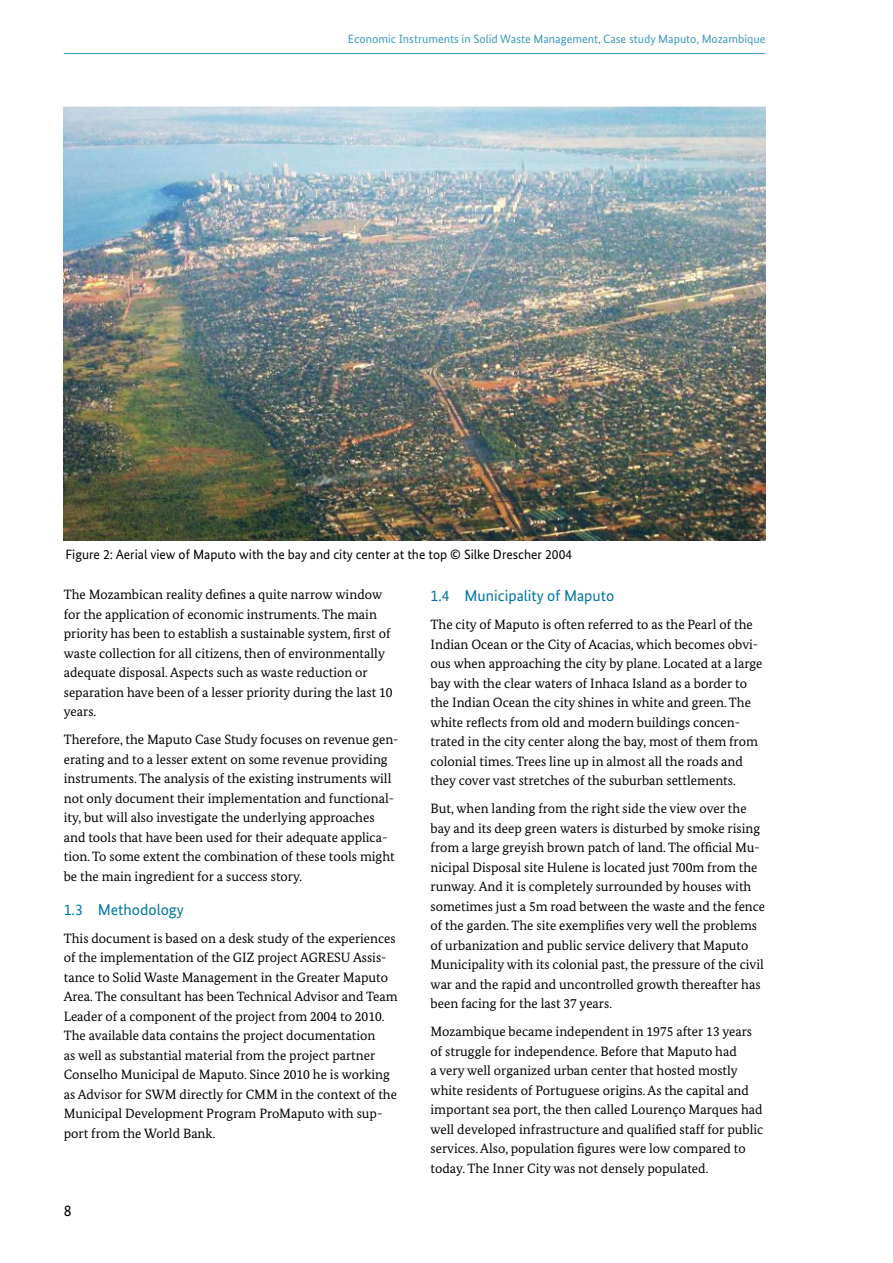
<style>
.page{position:relative;width:893px;height:1263px;background:#fff}
.page>*{position:absolute;margin:0;border:0;box-sizing:border-box;transform-origin:0 0}
.t1{font:15.75px "Bundes Sans";color:#0076a0}
.t2{font:15.75px "Bundes Sans";color:#000}
.t3{font:13.5px/19.5px "Bundes Serif";color:#000}
.t4{font:13.5px "Bundes Sans";color:#000}
.t5{font:12px "Bundes Sans";color:#3e9bbc}
</style>
<div class="page">
<hr style="left:64px;top:53px;width:829px;height:1px;background:#3e9bbc">
<div style="left:765px;top:18px;width:128px;height:40px;background:#fff"></div>
<img style="left:64px;top:106px;width:702px;height:434px">
<p class="t5" style="left:348px;top:32px;width:419px">Economic Instruments in Solid Waste Management, Case study Maputo, Mozambique</p>
<p class="t4" style="left:65px;top:546px;width:508px">Figure 2: Aerial view of Maputo with the bay and city center at the top © Silke Drescher 2004</p>
<p class="t3" style="left:64px;top:585px;width:330px">The Mozambican reality defines a quite narrow window for the application of economic instruments. The main priority has been to establish a sustainable system, first of waste collection for all citizens, then of environmentally adequate disposal. Aspects such as waste reduction or separation have been of a lesser priority during the last 10 years.</p>
<p class="t3" style="left:64px;top:730px;width:336px">Therefore, the Maputo Case Study focuses on revenue gen&shy;erating and to a lesser extent on some revenue providing instruments. The analysis of the existing instruments will not only document their implementation and functional&shy;ity, but will also investigate the underlying approaches and tools that have been used for their adequate applica&shy;tion. To some extent the combination of these tools might be the main ingredient for a success story.</p>
<p class="t1" style="left:64px;top:900px;width:122px">1.3 Methodology</p>
<p class="t3" style="left:64px;top:928px;width:335px">This document is based on a desk study of the experiences of the implementation of the GIZ project AGRESU Assis&shy;tance to Solid Waste Management in the Greater Maputo Area. The consultant has been Technical Advisor and Team Leader of a component of the project from 2004 to 2010.<br>The available data contains the project documentation<br>as well as substantial material from the project partner Conselho Municipal de Maputo. Since 2010 he is working as Advisor for SWM directly for CMM in the context of the Municipal Development Program ProMaputo with sup&shy;port from the World Bank.</p>
<p class="t2" style="left:64px;top:1201px;width:9px">8</p>
<p class="t1" style="left:431px;top:586px;width:185px">1.4 Municipality of Maputo</p>
<p class="t3" style="left:431px;top:615px;width:334px">The city of Maputo is often referred to as the Pearl of the Indian Ocean or the City of Acacias, which becomes obvi&shy;ous when approaching the city by plane. Located at a large bay with the clear waters of Inhaca Island as a border to the Indian Ocean the city shines in white and green. The white reflects from old and modern buildings concen&shy;trated in the city center along the bay, most of them from colonial times. Trees line up in almost all the roads and they cover vast stretches of the suburban settlements.</p>
<p class="t3" style="left:431px;top:799px;width:336px">But, when landing from the right side the view over the bay and its deep green waters is disturbed by smoke rising from a large greyish brown patch of land. The official Mu&shy;nicipal Disposal site Hulene is located just 700m from the runway. And it is completely surrounded by houses with sometimes just a 5m road between the waste and the fence of the garden. The site exemplifies very well the problems of urbanization and public service delivery that Maputo Municipality with its colonial past, the pressure of the civil war and the rapid and uncontrolled growth thereafter has been facing for the last 37 years.</p>
<p class="t3" style="left:431px;top:1021px;width:334px">Mozambique became independent in 1975 after 13 years of struggle for independence. Before that Maputo had<br>a very well organized urban center that hosted mostly white residents of Portuguese origins. As the capital and important sea port, the then called Lourenço Marques had well developed infrastructure and qualified staff for public services. Also, population figures were low compared to today. The Inner City was not densely populated.</p>
</div>
